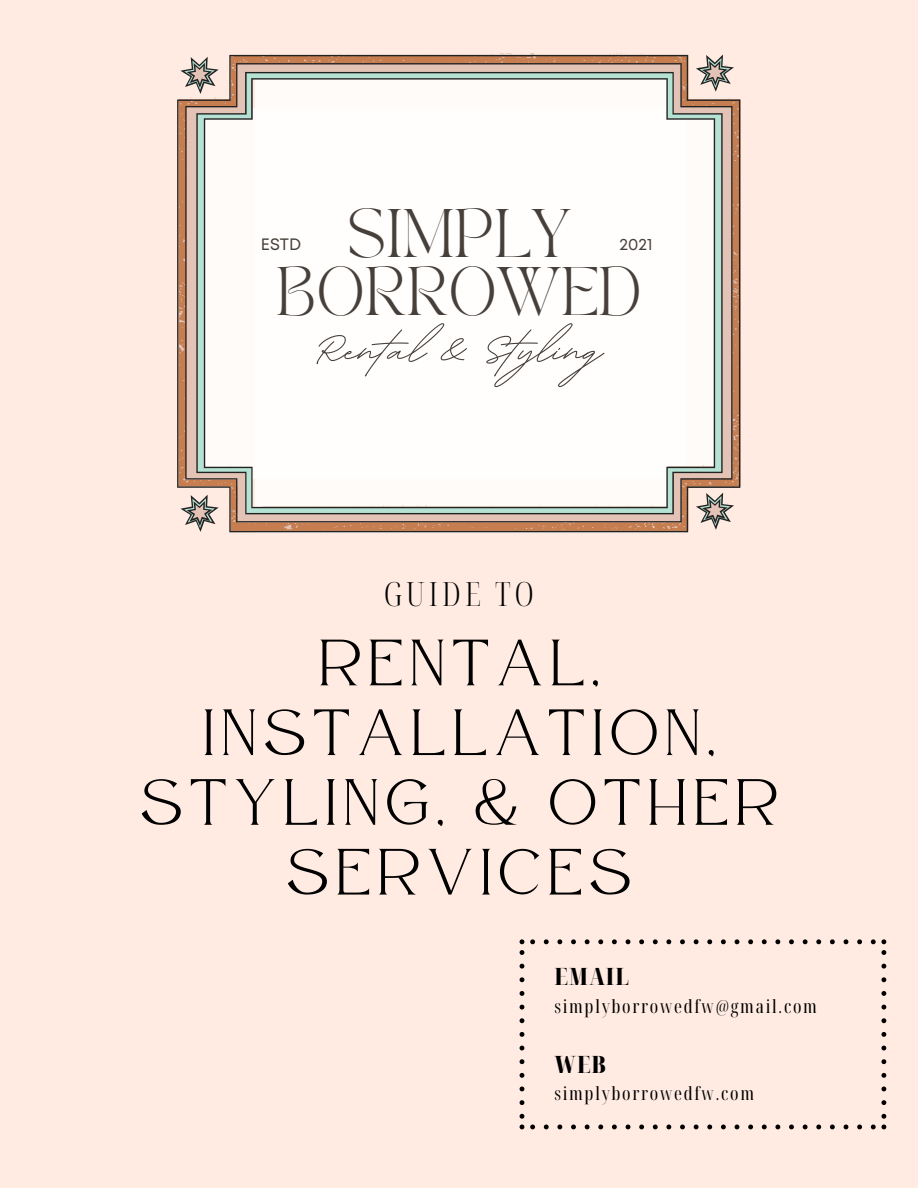
<style>
.page{position:relative;width:918px;height:1188px;background:#ffebe2}
.page>*{position:absolute;margin:0;border:0;box-sizing:border-box;transform-origin:0 0}
.t1{font:700 69px "BD Script";color:#463f3a}
.t2{font:65.25px/69.8px "Atteron";letter-spacing:.105em;color:#000;text-align:center}
.t3{font:48px/58.5px "TAN PEARL Regular";color:#463f3a;text-align:center}
.t4{font:300 extra-condensed 33.3px "Noto Serif Display";letter-spacing:.125em;color:#000}
.t5{font:900 extra-condensed 23.85px "Noto Serif Display";letter-spacing:.045em;color:#000}
.t6{font:extra-condensed 18.3px "Noto Serif Display";letter-spacing:.095em;color:#000}
.t7{font:16.5px "Mont";color:#463f3a}
</style>
<div class="page">
<svg style="left:177px;top:55px;width:563px;height:477px;background:#eee8e3"></svg>
<svg style="left:881px;top:950px;width:5px;height:5px"></svg>
<svg style="left:881px;top:964px;width:5px;height:5px"></svg>
<svg style="left:881px;top:977px;width:5px;height:5px"></svg>
<svg style="left:881px;top:991px;width:5px;height:5px"></svg>
<svg style="left:881px;top:1005px;width:5px;height:5px"></svg>
<svg style="left:881px;top:1018px;width:5px;height:5px"></svg>
<svg style="left:881px;top:1032px;width:5px;height:5px"></svg>
<svg style="left:881px;top:1046px;width:5px;height:4px"></svg>
<svg style="left:881px;top:1059px;width:5px;height:5px"></svg>
<svg style="left:881px;top:1073px;width:5px;height:5px"></svg>
<svg style="left:881px;top:1087px;width:5px;height:4px"></svg>
<svg style="left:881px;top:1100px;width:5px;height:5px"></svg>
<svg style="left:881px;top:1114px;width:5px;height:5px"></svg>
<svg style="left:857px;top:1125px;width:5px;height:4px"></svg>
<svg style="left:844px;top:1125px;width:4px;height:4px"></svg>
<svg style="left:830px;top:1125px;width:5px;height:4px"></svg>
<svg style="left:816px;top:1125px;width:5px;height:4px"></svg>
<svg style="left:803px;top:1125px;width:5px;height:4px"></svg>
<svg style="left:789px;top:1125px;width:5px;height:4px"></svg>
<svg style="left:775px;top:1125px;width:5px;height:4px"></svg>
<svg style="left:762px;top:1125px;width:5px;height:4px"></svg>
<svg style="left:748px;top:1125px;width:5px;height:4px"></svg>
<svg style="left:735px;top:1125px;width:4px;height:4px"></svg>
<svg style="left:721px;top:1125px;width:5px;height:4px"></svg>
<svg style="left:707px;top:1125px;width:5px;height:4px"></svg>
<svg style="left:694px;top:1125px;width:5px;height:4px"></svg>
<svg style="left:680px;top:1125px;width:5px;height:4px"></svg>
<svg style="left:666px;top:1125px;width:5px;height:4px"></svg>
<svg style="left:653px;top:1125px;width:5px;height:4px"></svg>
<svg style="left:639px;top:1125px;width:5px;height:4px"></svg>
<svg style="left:626px;top:1125px;width:4px;height:4px"></svg>
<svg style="left:612px;top:1125px;width:5px;height:4px"></svg>
<svg style="left:598px;top:1125px;width:5px;height:4px"></svg>
<svg style="left:585px;top:1125px;width:5px;height:4px"></svg>
<svg style="left:571px;top:1125px;width:5px;height:4px"></svg>
<svg style="left:557px;top:1125px;width:5px;height:4px"></svg>
<svg style="left:544px;top:1125px;width:5px;height:4px"></svg>
<svg style="left:530px;top:1125px;width:5px;height:4px"></svg>
<svg style="left:520px;top:1114px;width:4px;height:5px"></svg>
<svg style="left:520px;top:1100px;width:4px;height:5px"></svg>
<svg style="left:520px;top:1087px;width:4px;height:4px"></svg>
<svg style="left:520px;top:1073px;width:4px;height:5px"></svg>
<svg style="left:520px;top:1059px;width:4px;height:5px"></svg>
<svg style="left:520px;top:1046px;width:4px;height:4px"></svg>
<svg style="left:520px;top:1032px;width:4px;height:5px"></svg>
<svg style="left:520px;top:1018px;width:4px;height:5px"></svg>
<svg style="left:520px;top:1005px;width:4px;height:5px"></svg>
<svg style="left:520px;top:991px;width:4px;height:5px"></svg>
<svg style="left:520px;top:977px;width:4px;height:5px"></svg>
<svg style="left:520px;top:964px;width:4px;height:5px"></svg>
<svg style="left:520px;top:950px;width:4px;height:5px"></svg>
<svg style="left:530px;top:939px;width:5px;height:5px"></svg>
<svg style="left:544px;top:939px;width:5px;height:5px"></svg>
<svg style="left:557px;top:939px;width:5px;height:5px"></svg>
<svg style="left:571px;top:939px;width:5px;height:5px"></svg>
<svg style="left:585px;top:939px;width:5px;height:5px"></svg>
<svg style="left:598px;top:939px;width:5px;height:5px"></svg>
<svg style="left:612px;top:939px;width:5px;height:5px"></svg>
<svg style="left:626px;top:939px;width:4px;height:5px"></svg>
<svg style="left:639px;top:939px;width:5px;height:5px"></svg>
<svg style="left:653px;top:939px;width:5px;height:5px"></svg>
<svg style="left:666px;top:939px;width:5px;height:5px"></svg>
<svg style="left:680px;top:939px;width:5px;height:5px"></svg>
<svg style="left:694px;top:939px;width:5px;height:5px"></svg>
<svg style="left:707px;top:939px;width:5px;height:5px"></svg>
<svg style="left:721px;top:939px;width:5px;height:5px"></svg>
<svg style="left:735px;top:939px;width:4px;height:5px"></svg>
<svg style="left:748px;top:939px;width:5px;height:5px"></svg>
<svg style="left:762px;top:939px;width:5px;height:5px"></svg>
<svg style="left:775px;top:939px;width:5px;height:5px"></svg>
<svg style="left:789px;top:939px;width:5px;height:5px"></svg>
<svg style="left:803px;top:939px;width:5px;height:5px"></svg>
<svg style="left:816px;top:939px;width:5px;height:5px"></svg>
<svg style="left:830px;top:939px;width:5px;height:5px"></svg>
<svg style="left:844px;top:939px;width:4px;height:5px"></svg>
<svg style="left:857px;top:939px;width:5px;height:5px"></svg>
<svg style="left:871px;top:1125px;width:15px;height:4px"></svg>
<svg style="left:520px;top:1125px;width:4px;height:4px"></svg>
<svg style="left:520px;top:939px;width:4px;height:5px"></svg>
<svg style="left:871px;top:939px;width:15px;height:5px"></svg>
<h3 class="t3" style="left:276px;top:209px;width:367px">SIMPLY<br>BORROWED</h3>
<p class="t7" style="left:261px;top:238px;width:42px">ESTD</p>
<p class="t7" style="left:620px;top:238px;width:35px">2021</p>
<h1 class="t1" style="left:315px;top:305px;width:288px">Rental &amp; Styling</h1>
<h3 class="t4" style="left:384px;top:571px;width:151px">GUIDE TO</h3>
<h2 class="t2" style="left:140px;top:628px;width:639px">RENTAL,<br>INSTALLATION,<br>STYLING, &amp; OTHER<br>SERVICES</h2>
<h3 class="t5" style="left:554px;top:960px;width:76px">EMAIL</h3>
<p class="t6" style="left:554px;top:994px;width:264px">simplyborrowedfw@gmail.com</p>
<h3 class="t5" style="left:554px;top:1047px;width:53px">WEB</h3>
<p class="t6" style="left:554px;top:1081px;width:201px">simplyborrowedfw.com</p>
</div>
